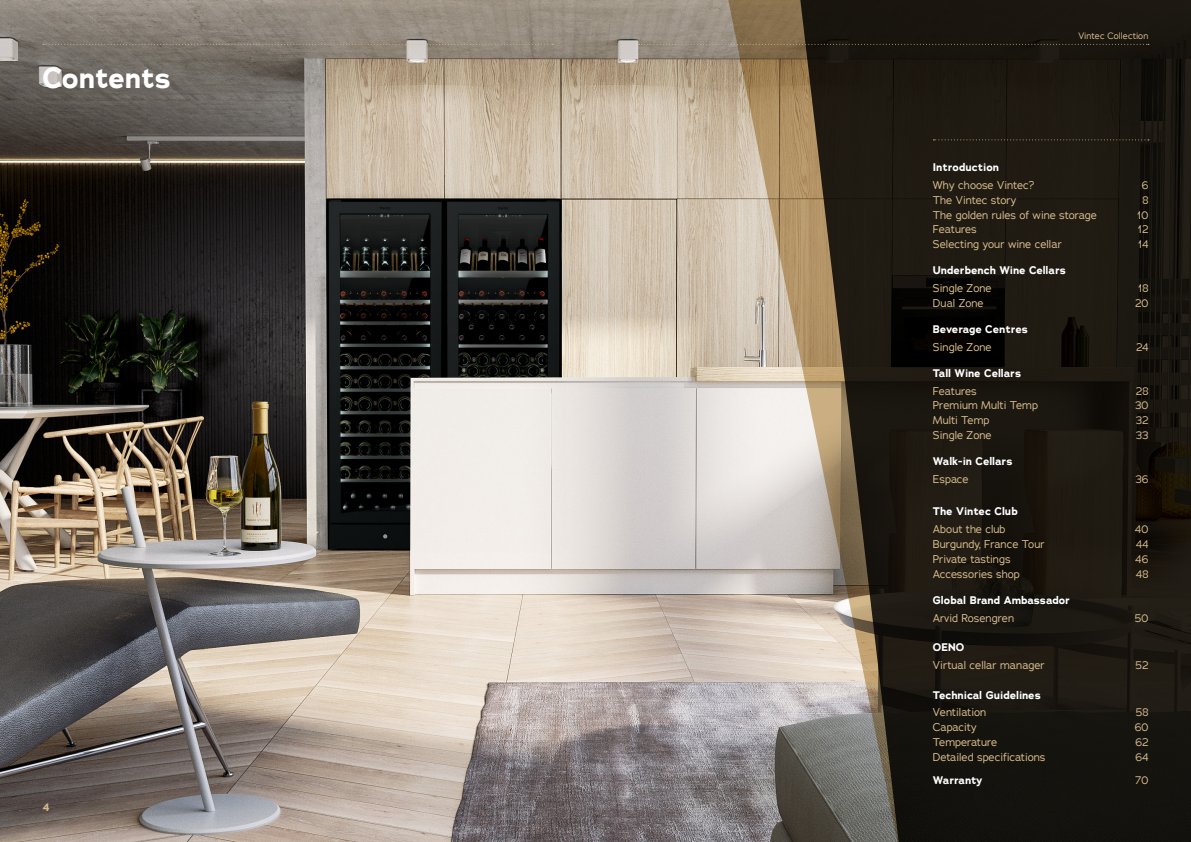
<style>
.page{position:relative;width:1191px;height:842px;background:#fff}
.page>*{position:absolute;margin:0;border:0;box-sizing:border-box;transform-origin:0 0}
.t1{font:700 29px "Adrianna";letter-spacing:-.01em;color:#fff}
.t2{font:11px "Adrianna";color:#d4ba8c}
.t3{font:700 11px "Adrianna";color:#fff}
.t4{font:11px "Adrianna";letter-spacing:-.02em;color:#d4ba8c}
.t5{font:700 11px "Adrianna";color:#d4ba8c}
.t6{font:9px "Adrianna";letter-spacing:.005em;color:#d4ba8c}
</style>
<div class="page">
<img style="left:0;top:0;width:725px;height:842px">
<svg style="left:725px;top:0;width:73px;height:842px;background:#bfb2a4"></svg>
<svg style="left:43px;top:44px;width:510px;height:1px"></svg>
<svg style="left:798px;top:0;width:393px;height:842px;background:#2c261e"></svg>
<svg style="left:638px;top:44px;width:511px;height:1px"></svg>
<svg style="left:933px;top:139px;width:216px;height:1px"></svg>
<h1 class="t1" style="left:43px;top:58px;width:130px">Contents</h1>
<p class="t5" style="left:43px;top:800px;width:9px">4</p>
<p class="t6" style="left:1078px;top:30px;width:72px">Vintec Collection</p>
<p class="t3" style="left:933px;top:160px;width:68px">Introduction</p>
<p class="t2" style="left:933px;top:178px;width:103px">Why choose Vintec?</p>
<p class="t2" style="left:1141px;top:178px;width:8px">6</p>
<p class="t2" style="left:933px;top:193px;width:85px">The Vintec story</p>
<p class="t2" style="left:1142px;top:193px;width:8px">8</p>
<p class="t2" style="left:933px;top:208px;width:166px">The golden rules of wine storage</p>
<p class="t2" style="left:1136px;top:208px;width:13px">10</p>
<p class="t4" style="left:933px;top:222px;width:45px">Features</p>
<p class="t2" style="left:1137px;top:222px;width:13px">12</p>
<p class="t2" style="left:933px;top:237px;width:131px">Selecting your wine cellar</p>
<p class="t2" style="left:1138px;top:237px;width:12px">14</p>
<p class="t3" style="left:933px;top:263px;width:135px">Underbench Wine Cellars</p>
<p class="t2" style="left:933px;top:281px;width:60px">Single Zone</p>
<p class="t2" style="left:1137px;top:281px;width:12px">18</p>
<p class="t2" style="left:933px;top:296px;width:52px">Dual Zone</p>
<p class="t2" style="left:1135px;top:296px;width:15px">20</p>
<p class="t3" style="left:933px;top:322px;width:97px">Beverage Centres</p>
<p class="t2" style="left:933px;top:340px;width:60px">Single Zone</p>
<p class="t2" style="left:1136px;top:340px;width:14px">24</p>
<p class="t3" style="left:933px;top:366px;width:90px">Tall Wine Cellars</p>
<p class="t4" style="left:933px;top:384px;width:45px">Features</p>
<p class="t2" style="left:1136px;top:384px;width:14px">28</p>
<p class="t2" style="left:933px;top:398px;width:107px">Premium Multi Temp</p>
<p class="t2" style="left:1135px;top:398px;width:15px">30</p>
<p class="t2" style="left:933px;top:413px;width:58px">Multi Temp</p>
<p class="t2" style="left:1135px;top:413px;width:14px">32</p>
<p class="t2" style="left:933px;top:428px;width:60px">Single Zone</p>
<p class="t2" style="left:1135px;top:428px;width:14px">33</p>
<p class="t3" style="left:933px;top:454px;width:81px">Walk-in Cellars</p>
<p class="t2" style="left:933px;top:472px;width:37px">Espace</p>
<p class="t2" style="left:1135px;top:472px;width:15px">36</p>
<p class="t3" style="left:933px;top:504px;width:86px">The Vintec Club</p>
<p class="t2" style="left:933px;top:522px;width:74px">About the club</p>
<p class="t2" style="left:1135px;top:522px;width:15px">40</p>
<p class="t2" style="left:933px;top:537px;width:113px">Burgundy, France Tour</p>
<p class="t2" style="left:1135px;top:537px;width:14px">44</p>
<p class="t2" style="left:933px;top:552px;width:79px">Private tastings</p>
<p class="t2" style="left:1135px;top:552px;width:15px">46</p>
<p class="t2" style="left:933px;top:567px;width:89px">Accessories shop</p>
<p class="t2" style="left:1135px;top:567px;width:14px">48</p>
<p class="t3" style="left:933px;top:593px;width:139px">Global Brand Ambassador</p>
<p class="t2" style="left:933px;top:610px;width:83px">Arvid Rosengren</p>
<p class="t2" style="left:1134px;top:610px;width:15px">50</p>
<p class="t3" style="left:933px;top:640px;width:33px">OENO</p>
<p class="t2" style="left:933px;top:658px;width:114px">Virtual cellar manager</p>
<p class="t2" style="left:1135px;top:658px;width:14px">52</p>
<p class="t3" style="left:933px;top:687px;width:109px">Technical Guidelines</p>
<p class="t2" style="left:933px;top:705px;width:55px">Ventilation</p>
<p class="t2" style="left:1135px;top:705px;width:14px">58</p>
<p class="t2" style="left:933px;top:720px;width:45px">Capacity</p>
<p class="t2" style="left:1134px;top:720px;width:15px">60</p>
<p class="t2" style="left:933px;top:735px;width:66px">Temperature</p>
<p class="t2" style="left:1135px;top:735px;width:15px">62</p>
<p class="t2" style="left:933px;top:750px;width:114px">Detailed specifications</p>
<p class="t2" style="left:1135px;top:750px;width:14px">64</p>
<p class="t3" style="left:933px;top:773px;width:51px">Warranty</p>
<p class="t2" style="left:1135px;top:773px;width:15px">70</p>
</div>
